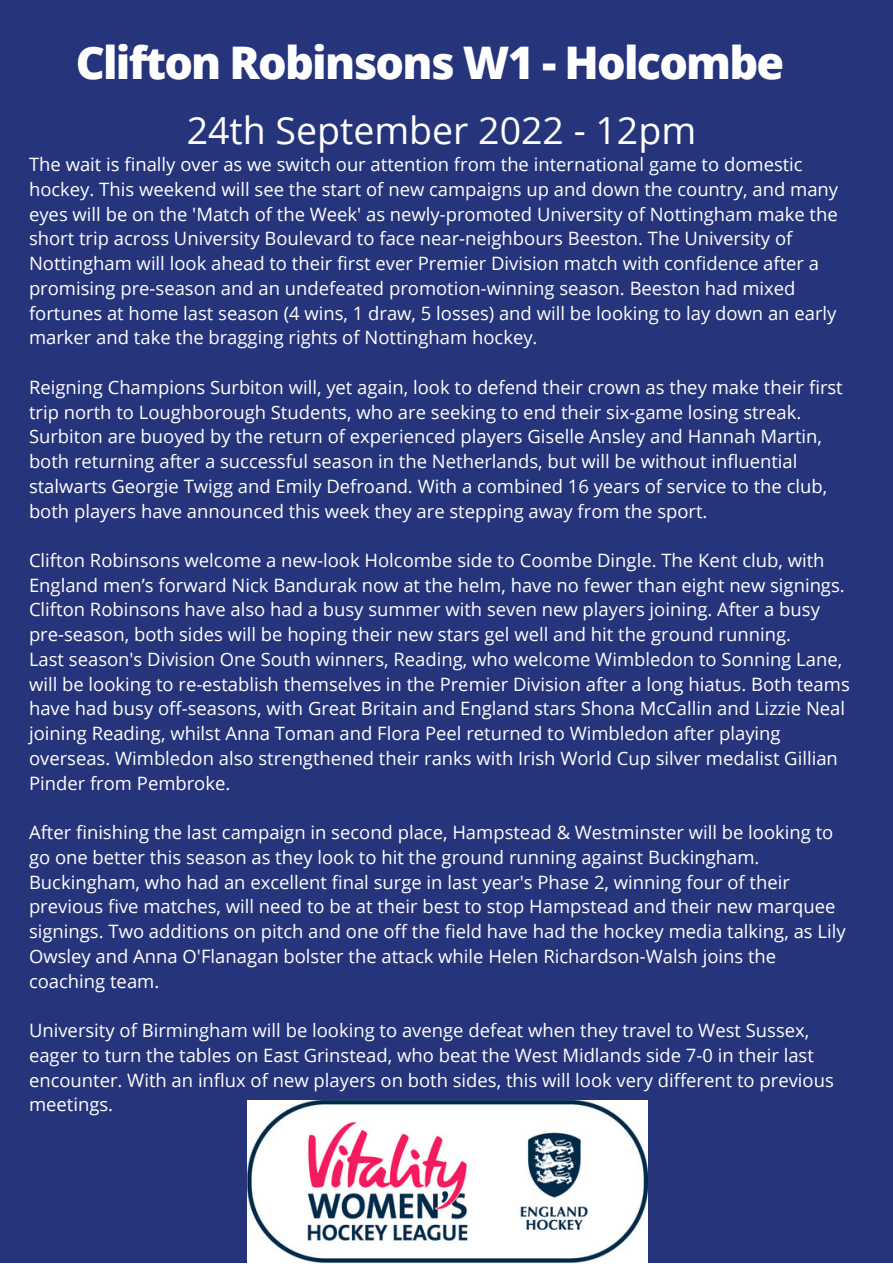
<style>
.page{position:relative;width:893px;height:1264px;background:#fff}
.page>*{position:absolute;margin:0;border:0;box-sizing:border-box;transform-origin:0 0}
.t1{font:800 45px "Open Sans";letter-spacing:-.04em;color:#fff}
.t2{font:37.5px "Open Sans";color:#fff}
.t3{font:18.45px/24.8px "Open Sans";color:#fff}
</style>
<div class="page">
<div style="left:0;top:0;width:892px;height:1262px;background:#26347b"></div>
<img style="left:248px;top:1100px;width:399px;height:162px">
<h1 class="t1" style="left:76px;top:31px;width:710px">Clifton Robinsons W1 - Holcombe</h1>
<h2 class="t2" style="left:187px;top:104px;width:511px">24th September 2022 - 12pm</h2>
<p class="t3" style="left:29px;top:152px;width:810px">The wait is finally over as we switch our attention from the international game to domestic hockey. This weekend will see the start of new campaigns up and down the country, and many eyes will be on the 'Match of the Week' as newly-promoted University of Nottingham make the short trip across University Boulevard to face near-neighbours Beeston. The University of Nottingham will look ahead to their first ever Premier Division match with confidence after a promising pre-season and an undefeated promotion-winning season. Beeston had mixed fortunes at home last season (4 wins, 1 draw, 5 losses) and will be looking to lay down an early marker and take the bragging rights of Nottingham hockey.</p>
<p class="t3" style="left:29px;top:374px;width:815px">Reigning Champions Surbiton will, yet again, look to defend their crown as they make their first trip north to Loughborough Students, who are seeking to end their six-game losing streak.<br>Surbiton are buoyed by the return of experienced players Giselle Ansley and Hannah Martin, both returning after a successful season in the Netherlands, but will be without influential stalwarts Georgie Twigg and Emily Defroand. With a combined 16 years of service to the club, both players have announced this week they are stepping away from the sport.</p>
<p class="t3" style="left:29px;top:547px;width:822px">Clifton Robinsons welcome a new-look Holcombe side to Coombe Dingle. The Kent club, with England men’s forward Nick Bandurak now at the helm, have no fewer than eight new signings.<br>Clifton Robinsons have also had a busy summer with seven new players joining. After a busy pre-season, both sides will be hoping their new stars gel well and hit the ground running.<br>Last season's Division One South winners, Reading, who welcome Wimbledon to Sonning Lane, will be looking to re-establish themselves in the Premier Division after a long hiatus. Both teams have had busy off-seasons, with Great Britain and England stars Shona McCallin and Lizzie Neal joining Reading, whilst Anna Toman and Flora Peel returned to Wimbledon after playing overseas. Wimbledon also strengthened their ranks with Irish World Cup silver medalist Gillian Pinder from Pembroke.</p>
<p class="t3" style="left:29px;top:819px;width:818px">After finishing the last campaign in second place, Hampstead &amp; Westminster will be looking to go one better this season as they look to hit the ground running against Buckingham.<br>Buckingham, who had an excellent final surge in last year's Phase 2, winning four of their previous five matches, will need to be at their best to stop Hampstead and their new marquee signings. Two additions on pitch and one off the field have had the hockey media talking, as Lily Owsley and Anna O'Flanagan bolster the attack while Helen Richardson-Walsh joins the coaching team.</p>
<p class="t3" style="left:29px;top:1017px;width:806px">University of Birmingham will be looking to avenge defeat when they travel to West Sussex, eager to turn the tables on East Grinstead, who beat the West Midlands side 7-0 in their last encounter. With an influx of new players on both sides, this will look very different to previous meetings.</p>
</div>
